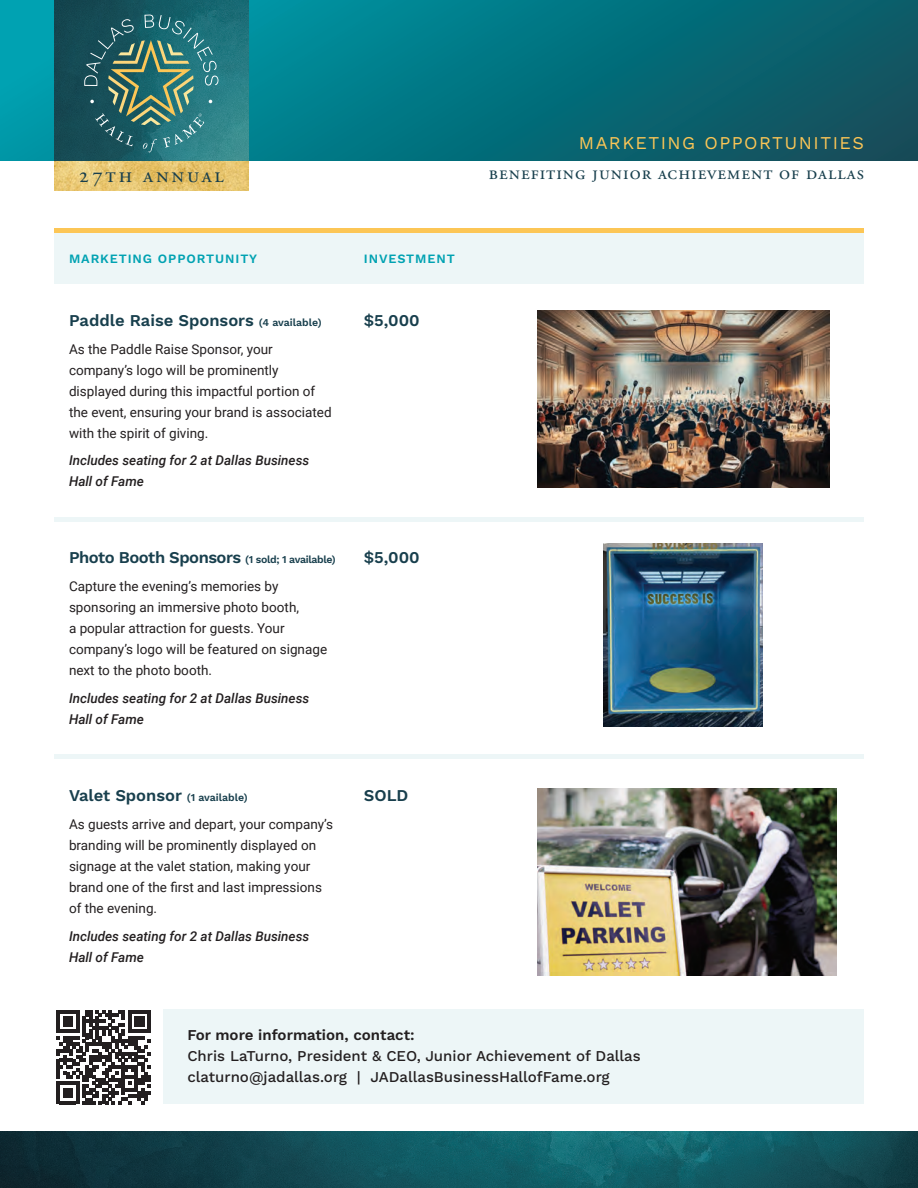
<style>
.page{position:relative;width:918px;height:1188px;background:#fff}
.page>*{position:absolute;margin:0;border:0;box-sizing:border-box;transform-origin:0 0}
.t1{font:22.05px "Adobe Garamond Pro";letter-spacing:.125em;color:#183f4d}
.t2{font:19.5px "Adobe Garamond Pro";letter-spacing:.05em;color:#183f4d}
.t3{font:18px "Work Sans";letter-spacing:.08em;color:#fcc656}
.t4{font:600 16.5px "Work Sans";color:#183f4d}
.t5{font:600 16.5px "Work Sans";letter-spacing:-.03em;color:#183f4d}
.t6{font:500 15px/21px "Work Sans";color:#231f20}
.t7{font:600 15px "Work Sans";color:#231f20}
.t8{font:13.5px/21px "Roboto";color:#231f20}
.t9{font:italic 500 13.5px/21px "Roboto";color:#231f20}
.t10{font:600 12.75px "Work Sans";letter-spacing:.07em;color:#00a2b2}
.s1{font-size:10.5px}
</style>
<div class="page">
<svg style="left:0;top:0;width:918px;height:161px;background:#05717e"></svg>
<img style="left:54px;top:161px;width:194px;height:29px">
<svg style="left:54px;top:0;width:194px;height:161px;background:#1e626a"></svg>
<img style="left:0;top:1132px;width:918px;height:56px">
<svg style="left:84px;top:14px;width:134px;height:138px;background:#397371"></svg>
<div style="left:54px;top:228px;width:810px;height:5px;background:#fcc656"></div>
<div style="left:54px;top:233px;width:810px;height:50px;background:#edf6f7"></div>
<hr style="left:54px;top:517px;width:810px;height:4px;background:#edf6f7">
<hr style="left:54px;top:754px;width:810px;height:4px;background:#edf6f7">
<img style="left:538px;top:789px;width:298px;height:186px">
<div style="left:164px;top:1009px;width:700px;height:95px;background:#edf6f7"></div>
<svg style="left:57px;top:1010px;width:94px;height:94px"></svg>
<img style="left:604px;top:543px;width:159px;height:183px">
<img style="left:538px;top:310px;width:291px;height:178px">
<h1 class="t1" style="left:79px;top:161px;width:147px">27th annual</h1>
<p class="t10" style="left:69px;top:251px;width:190px">MARKETING OPPORTUNITY</p>
<p class="t10" style="left:364px;top:251px;width:93px">INVESTMENT</p>
<p class="t4" style="left:69px;top:311px;width:254px">Paddle Raise Sponsors <span class="s1">(4 available)</span></p>
<p class="t8" style="left:69px;top:338px;width:264px">As the Paddle Raise Sponsor, your company’s logo will be prominently displayed during this impactful portion of the event, ensuring your brand is associated with the spirit of giving.</p>
<p class="t9" style="left:69px;top:450px;width:242px">Includes seating for 2 at Dallas Business<br>Hall of Fame</p>
<p class="t5" style="left:69px;top:548px;width:268px">Photo Booth Sponsors <span class="s1">(1 sold; 1 available)</span></p>
<p class="t8" style="left:69px;top:575px;width:260px">Capture the evening’s memories by sponsoring an immersive photo booth,<br>a popular attraction for guests. Your company’s logo will be featured on signage next to the photo booth.</p>
<p class="t9" style="left:69px;top:687px;width:242px">Includes seating for 2 at Dallas Business<br>Hall of Fame</p>
<p class="t4" style="left:69px;top:786px;width:180px">Valet Sponsor <span class="s1">(1 available)</span></p>
<p class="t8" style="left:69px;top:813px;width:266px">As guests arrive and depart, your company’s branding will be prominently displayed on signage at the valet station, making your brand one of the first and last impressions of the evening.</p>
<p class="t9" style="left:69px;top:925px;width:242px">Includes seating for 2 at Dallas Business<br>Hall of Fame</p>
<p class="t4" style="left:364px;top:311px;width:57px">$5,000</p>
<p class="t4" style="left:364px;top:548px;width:57px">$5,000</p>
<p class="t4" style="left:364px;top:786px;width:46px">SOLD</p>
<h3 class="t3" style="left:579px;top:132px;width:287px">MARKETING OPPORTUNITIES</h3>
<h2 class="t2" style="left:489px;top:162px;width:377px">benefiting junior achievement of dallas</h2>
<p class="t7" style="left:187px;top:1026px;width:229px">For more information, contact:</p>
<p class="t6" style="left:187px;top:1046px;width:455px">Chris LaTurno, President &amp; CEO, Junior Achievement of Dallas claturno@jadallas.org | JADallasBusinessHallofFame.org</p>
</div>
